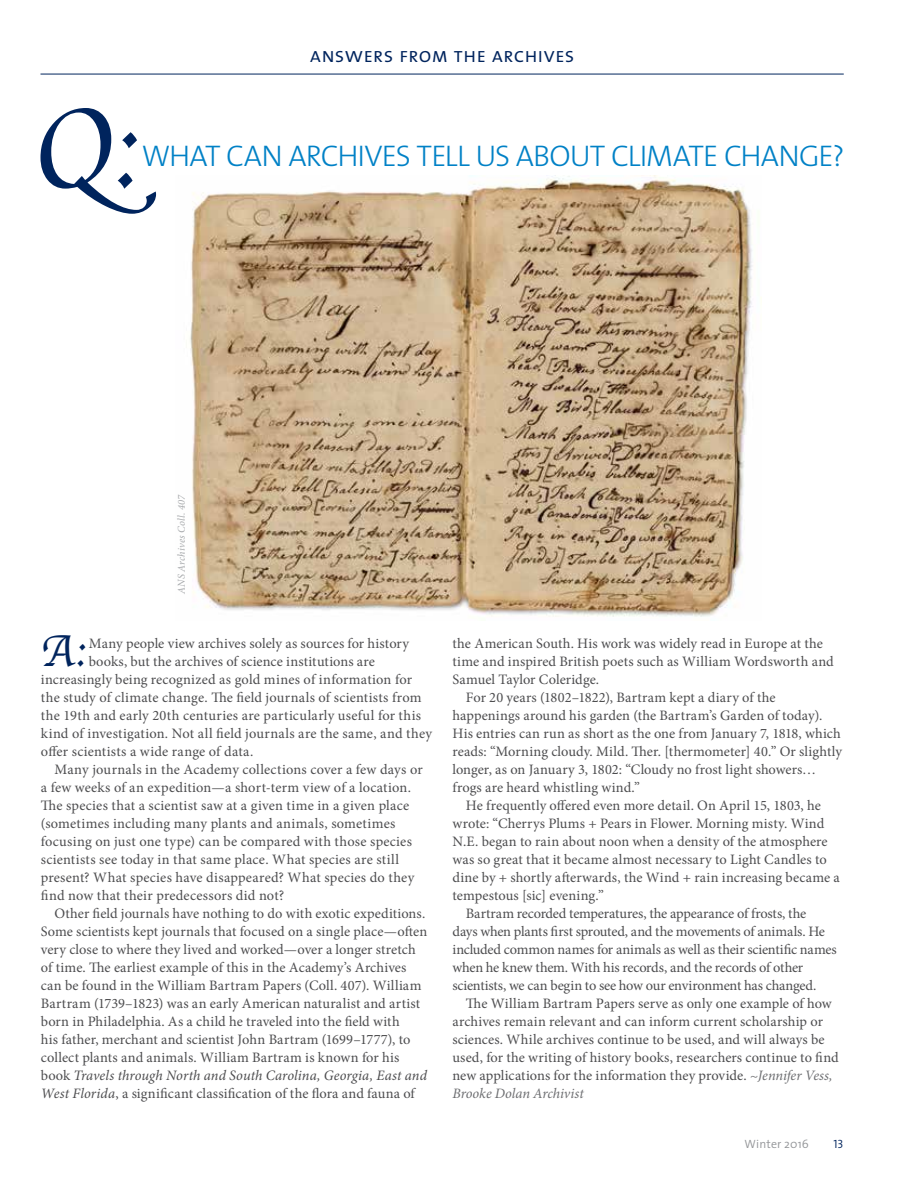
<style>
.page{position:relative;width:918px;height:1188px;background:#fff}
.page>*{position:absolute;margin:0;border:0;box-sizing:border-box;transform-origin:0 0}
.t1{font:46.95px "Apple Chancery";color:#00245d}
.t2{font:30px "The Sans Light Caps";letter-spacing:-.03em;color:#0081c6}
.t3{font:21px "The Sans Semi Light Caps";letter-spacing:.005em;color:#00245d}
.t4{font:14.4px "Minion Pro";letter-spacing:.005em;color:#4d4d4f}
.t5{font:italic 14.4px "Minion Pro";letter-spacing:.01em;color:#4d4d4f}
.t6{font:italic 14.4px "Minion Pro";letter-spacing:-.005em;color:#6d6e71}
.t7{font:300 12px "The Sans";letter-spacing:.01em;color:#939598}
.t8{font:12px "The Sans Semi Light Caps";color:#00245d}
.t9{font:italic 10.5px "Minion Pro";letter-spacing:.015em;color:#a7a9ac}
.s1{font-family:"The Sans";font-weight:300}
.s2{font-style:normal}
.s3{font-style:italic}
.s4{font-style:italic;color:#6d6e71}
</style>
<div class="page">
<img style="left:190px;top:176px;width:572px;height:441px">
<hr style="left:40px;top:74px;width:804px;height:1px;background:#00245d">
<svg style="left:40px;top:108px;width:116px;height:106px"></svg>
<h3 class="t3" style="left:310px;top:38px;width:266px">answers from the archives</h3>
<h2 class="t2" style="left:142px;top:131px;width:704px">WHAT CAN ARCHIVES TELL US ABOUT CLIMATE CHANGE<span class="s1">?</span></h2>
<p class="t9" style="left:174px;top:594px;width:101px;rotate:-90deg">ANS Archives Coll. 407</p>
<h1 class="t1" style="left:41px;top:614px;width:46px">A:</h1>
<p class="t4" style="left:89px;top:634px;width:322px">Many people view archives solely as sources for history</p>
<p class="t4" style="left:89px;top:652px;width:288px">books, but the archives of science institutions are</p>
<p class="t4" style="left:41px;top:670px;width:373px">increasingly being recognized as gold mines of information for</p>
<p class="t4" style="left:41px;top:688px;width:382px">the study of climate change. The field journals of scientists from</p>
<p class="t4" style="left:41px;top:706px;width:382px">the 19th and early 20th centuries are particularly useful for this</p>
<p class="t4" style="left:41px;top:724px;width:393px">kind of investigation. Not all field journals are the same, and they</p>
<p class="t4" style="left:41px;top:742px;width:214px">offer scientists a wide range of data.</p>
<p class="t4" style="left:54px;top:760px;width:370px">Many journals in the Academy collections cover a few days or</p>
<p class="t4" style="left:41px;top:778px;width:372px">a few weeks of an expedition—a short-term view of a location.</p>
<p class="t4" style="left:41px;top:796px;width:370px">The species that a scientist saw at a given time in a given place</p>
<p class="t4" style="left:41px;top:814px;width:356px">(sometimes including many plants and animals, sometimes</p>
<p class="t4" style="left:41px;top:832px;width:373px">focusing on just one type) can be compared with those species</p>
<p class="t4" style="left:41px;top:850px;width:360px">scientists see today in that same place. What species are still</p>
<p class="t4" style="left:41px;top:868px;width:375px">present? What species have disappeared? What species do they</p>
<p class="t4" style="left:41px;top:886px;width:245px">find now that their predecessors did not?</p>
<p class="t4" style="left:54px;top:904px;width:372px">Other field journals have nothing to do with exotic expeditions.</p>
<p class="t4" style="left:41px;top:922px;width:388px">Some scientists kept journals that focused on a single place—often</p>
<p class="t4" style="left:41px;top:940px;width:376px">very close to where they lived and worked—over a longer stretch</p>
<p class="t4" style="left:41px;top:958px;width:367px">of time. The earliest example of this in the Academy’s Archives</p>
<p class="t4" style="left:41px;top:976px;width:382px">can be found in the William Bartram Papers (Coll. 407). William</p>
<p class="t4" style="left:41px;top:994px;width:381px">Bartram (1739–1823) was an early American naturalist and artist</p>
<p class="t4" style="left:41px;top:1012px;width:360px">born in Philadelphia. As a child he traveled into the field with</p>
<p class="t4" style="left:41px;top:1030px;width:371px">his father, merchant and scientist John Bartram (1699–1777), to</p>
<p class="t4" style="left:41px;top:1048px;width:360px">collect plants and animals. William Bartram is known for his</p>
<p class="t5" style="left:41px;top:1066px;width:388px"><span class="s2">book</span> Travels through North and South Carolina, Georgia, East and</p>
<p class="t4" style="left:41px;top:1084px;width:377px"><span class="s3">West Florida</span>, a significant classification of the flora and fauna of</p>
<p class="t4" style="left:452px;top:634px;width:372px">the American South. His work was widely read in Europe at the</p>
<p class="t4" style="left:452px;top:652px;width:383px">time and inspired British poets such as William Wordsworth and</p>
<p class="t4" style="left:452px;top:670px;width:148px">Samuel Taylor Coleridge.</p>
<p class="t4" style="left:466px;top:688px;width:311px">For 20 years (1802–1822), Bartram kept a diary of the</p>
<p class="t4" style="left:452px;top:706px;width:371px">happenings around his garden (the Bartram’s Garden of today).</p>
<p class="t4" style="left:452px;top:724px;width:390px">His entries can run as short as the one from January 7, 1818, which</p>
<p class="t4" style="left:452px;top:742px;width:392px">reads: “Morning cloudy. Mild. Ther. [thermometer] 40.” Or slightly</p>
<p class="t4" style="left:452px;top:760px;width:365px">longer, as on January 3, 1802: “Cloudy no frost light showers…</p>
<p class="t4" style="left:452px;top:778px;width:189px">frogs are heard whistling wind.”</p>
<p class="t4" style="left:466px;top:796px;width:356px">He frequently offered even more detail. On April 15, 1803, he</p>
<p class="t4" style="left:452px;top:814px;width:373px">wrote: “Cherrys Plums + Pears in Flower. Morning misty. Wind</p>
<p class="t4" style="left:452px;top:832px;width:377px">N.E. began to rain about noon when a density of the atmosphere</p>
<p class="t4" style="left:452px;top:850px;width:376px">was so great that it became almost necessary to Light Candles to</p>
<p class="t4" style="left:452px;top:868px;width:389px">dine by + shortly afterwards, the Wind + rain increasing became a</p>
<p class="t4" style="left:452px;top:886px;width:153px">tempestous [sic] evening.”</p>
<p class="t4" style="left:466px;top:904px;width:342px">Bartram recorded temperatures, the appearance of frosts, the</p>
<p class="t4" style="left:452px;top:922px;width:374px">days when plants first sprouted, and the movements of animals. He</p>
<p class="t4" style="left:452px;top:940px;width:386px">included common names for animals as well as their scientific names</p>
<p class="t4" style="left:452px;top:958px;width:352px">when he knew them. With his records, and the records of other</p>
<p class="t4" style="left:452px;top:976px;width:366px">scientists, we can begin to see how our environment has changed.</p>
<p class="t4" style="left:466px;top:994px;width:367px">The William Bartram Papers serve as only one example of how</p>
<p class="t4" style="left:452px;top:1012px;width:372px">archives remain relevant and can inform current scholarship or</p>
<p class="t4" style="left:452px;top:1030px;width:374px">sciences. While archives continue to be used, and will always be</p>
<p class="t4" style="left:452px;top:1048px;width:388px">used, for the writing of history books, researchers continue to find</p>
<p class="t4" style="left:452px;top:1066px;width:382px">new applications for the information they provide. <span class="s4">~Jennifer Vess,</span></p>
<p class="t6" style="left:452px;top:1084px;width:133px">Brooke Dolan Archivist</p>
<p class="t7" style="left:745px;top:1134px;width:66px">Winter 2016</p>
<p class="t8" style="left:834px;top:1134px;width:12px">13</p>
</div>
